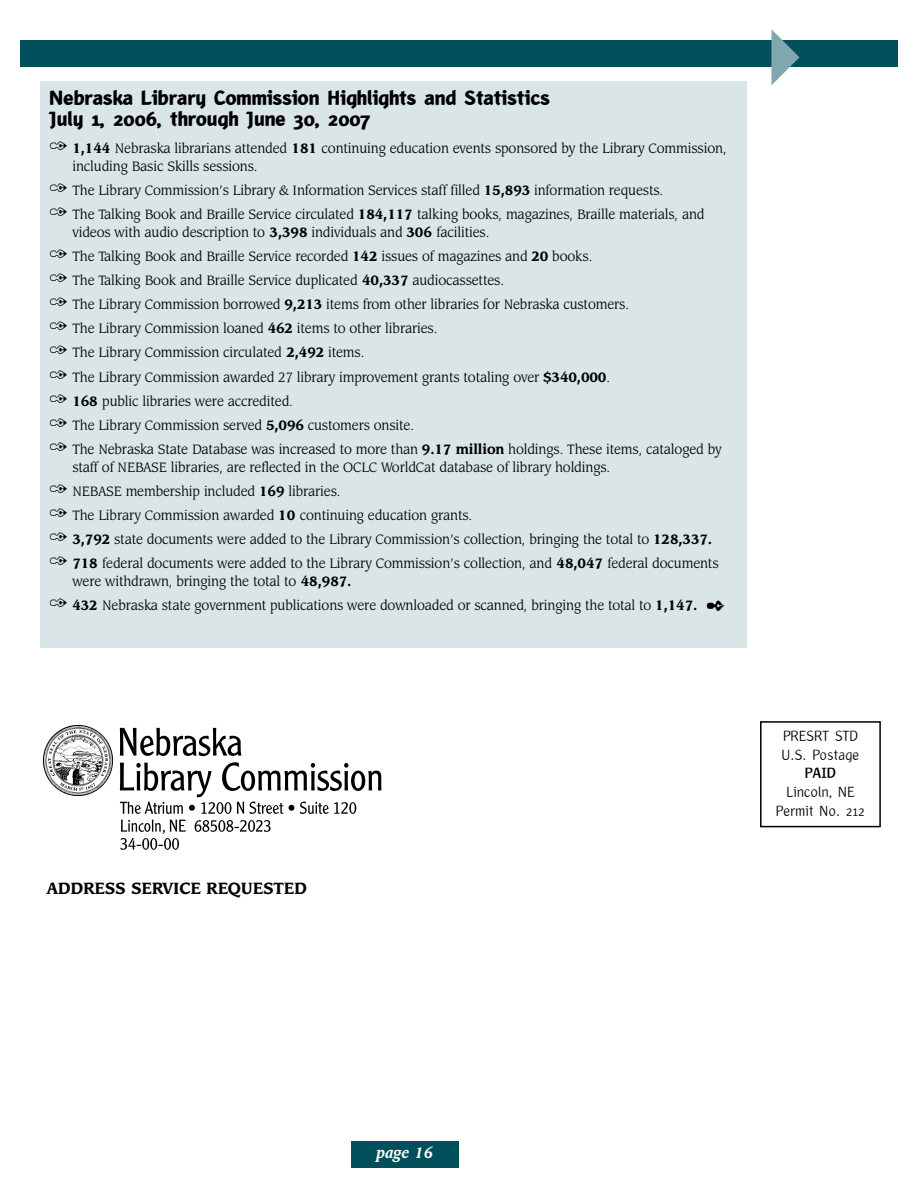
<style>
.page{position:relative;width:918px;height:1188px;background:#fff}
.page>*{position:absolute;margin:0;border:0;box-sizing:border-box;transform-origin:0 0}
.t1{font:900 21px/21px "Liga Sans LT Std";color:#000}
.t2{font:700 18px "Leawood IT Cby BT";letter-spacing:-.015em;color:#000;scale:.92 1}
.t3{font:italic 700 16.5px "Leawood IT Cby BT";letter-spacing:-.015em;color:#fff;scale:.92 1}
.t4{font:15px/24px "Leawood IT Cby BT";letter-spacing:-.01em;color:#000;scale:.92 1}
.t5{font:15px/18.8px "Liga Sans LT Std";letter-spacing:-.01em;color:#000}
.t6{font:700 15px "Liga Sans LT Std";color:#000}
.s1{font-weight:700}
</style>
<div class="page">
<div style="left:351px;top:1141px;width:108px;height:27px;background:#004f5a"></div>
<div style="left:20px;top:40px;width:878px;height:27px;background:#004f5a"></div>
<div style="left:760px;top:721px;width:121px;height:106px;border:2px solid #000"></div>
<img style="left:119px;top:727px;width:263px;height:123px">
<img style="left:43px;top:726px;width:70px;height:69px">
<svg style="left:771px;top:29px;width:29px;height:56px"></svg>
<div style="left:40px;top:81px;width:707px;height:567px;background:#d9e5e6"></div>
<h1 class="t1" style="left:50px;top:89px;width:502px">Nebraska Library Commission Highlights and Statistics<br>July 1, 2006, through June 30, 2007</h1>
<p class="t4" style="left:72px;top:141px;width:713px;line-height:18px;text-indent:-23px">✑ <span class="s1">1,144</span> Nebraska librarians attended <span class="s1">181</span> continuing education events sponsored by the Library Commission, including Basic Skills sessions.</p>
<p class="t4" style="left:50px;top:180px;width:714px">✑ The Library Commission’s Library &amp; Information Services staff filled <span class="s1">15,893</span> information requests.<br>✑ The Talking Book and Braille Service circulated <span class="s1">184,117</span> talking books, magazines, Braille materials, and</p>
<p class="t4" style="left:50px;top:222px;width:732px;text-indent:23px">videos with audio description to <span class="s1">3,398</span> individuals and <span class="s1">306</span> facilities.<br>✑ The Talking Book and Braille Service recorded <span class="s1">142</span> issues of magazines and <span class="s1">20</span> books.<br>✑ The Talking Book and Braille Service duplicated <span class="s1">40,337</span> audiocassettes.<br>✑ The Library Commission borrowed <span class="s1">9,213</span> items from other libraries for Nebraska customers.<br>✑ The Library Commission loaned <span class="s1">462</span> items to other libraries.<br>✑ The Library Commission circulated <span class="s1">2,492</span> items.<br>✑ The Library Commission awarded 27 library improvement grants totaling over <span class="s1">$340,000</span>.<br>✑ <span class="s1">168</span> public libraries were accredited.<br>✑ The Library Commission served <span class="s1">5,096</span> customers onsite.<br>✑ The Nebraska State Database was increased to more than <span class="s1">9.17 million</span> holdings. These items, cataloged by</p>
<p class="t4" style="left:50px;top:456px;width:729px;text-indent:23px">staff of NEBASE libraries, are reflected in the OCLC WorldCat database of library holdings.<br>✑ NEBASE membership included <span class="s1">169</span> libraries.<br>✑ The Library Commission awarded <span class="s1">10</span> continuing education grants.<br>✑ <span class="s1">3,792</span> state documents were added to the Library Commission’s collection, bringing the total to <span class="s1">128,337. </span>✑ <span class="s1">718</span> federal documents were added to the Library Commission’s collection, and <span class="s1">48,047</span> federal documents</p>
<p class="t4" style="left:50px;top:570px;width:736px;text-indent:23px">were withdrawn, bringing the total to <span class="s1">48,987.<br></span>✑ <span class="s1">432</span> Nebraska state government publications were downloaded or scanned, bringing the total to <span class="s1">1,147.</span> ✒</p>
<p class="t2" style="left:47px;top:881px;width:284px">ADDRESS SERVICE REQUESTED</p>
<p class="t5" style="left:782px;top:727px;width:79px">PRESRT STD<br>U.S. Postage</p>
<p class="t6" style="left:805px;top:768px;width:32px">PAID</p>
<p class="t5" style="left:776px;top:784px;width:91px;text-align:center">Lincoln, NE<br>Permit No. 212</p>
<p class="t3" style="left:377px;top:1146px;width:63px">page 16</p>
</div>
